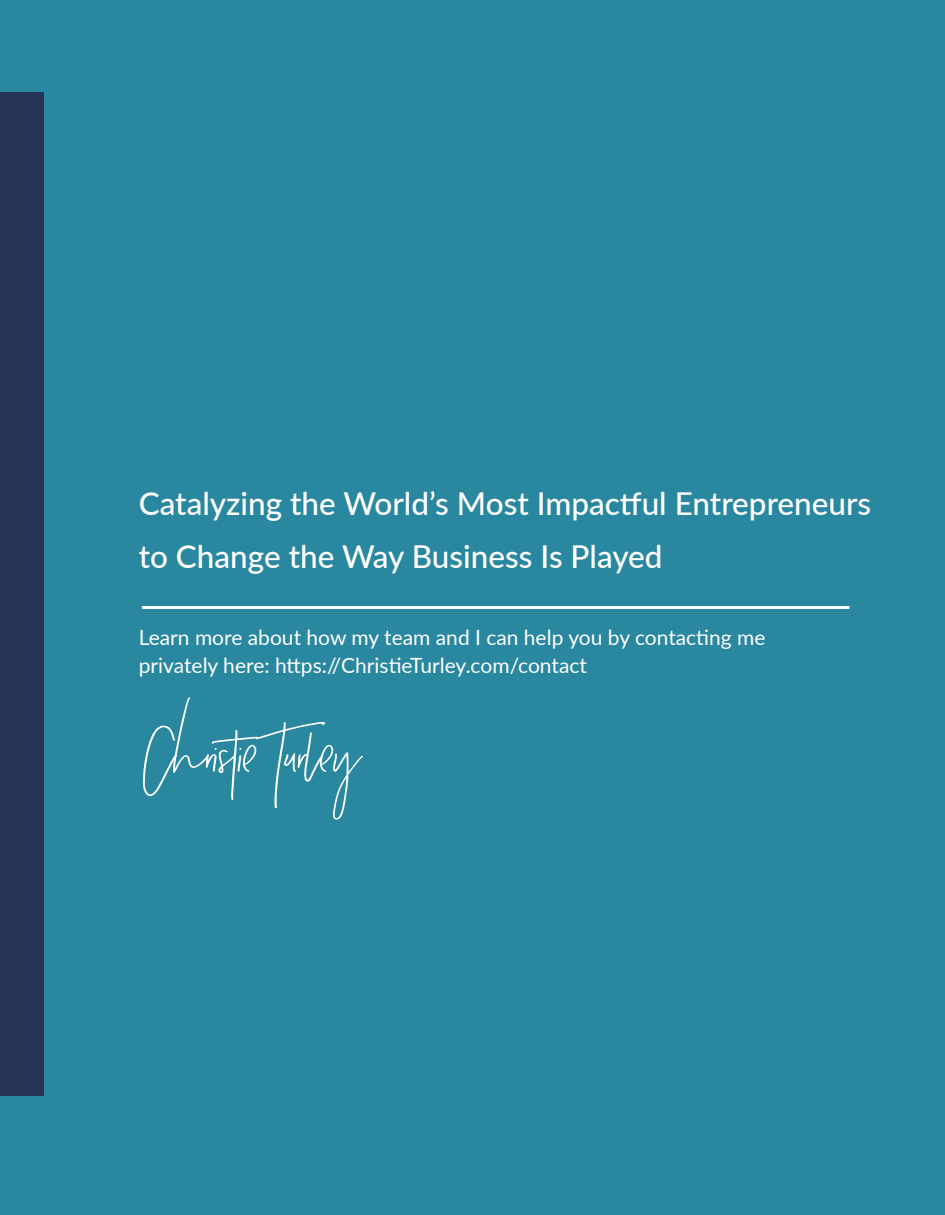
<style>
.page{position:relative;width:945px;height:1215px;background:#2987a0}
.page>*{position:absolute;margin:0;border:0;box-sizing:border-box;transform-origin:0 0}
.t1{font:90px "Crystal Sky";color:#fff}
.t2{font:500 31.5px/52.5px "Lato";color:#fff}
.t3{font:21px/28.5px "Lato";color:#fff}
</style>
<div class="page">
<div style="left:0;top:93px;width:43px;height:1003px;background:#263457"></div>
<hr style="left:142px;top:606px;width:707px;height:3px;background:#fff">
<p class="t2" style="left:139px;top:476px;width:734px">Catalyzing the World’s Most Impactful Entrepreneurs to Change the Way Business Is Played</p>
<p class="t3" style="left:139px;top:622px;width:628px">Learn more about how my team and I can help you by contacting me privately here: https://ChristieTurley.com/contact</p>
<p class="t1" style="left:143px;top:689px;width:220px">Christie Turley</p>
</div>
